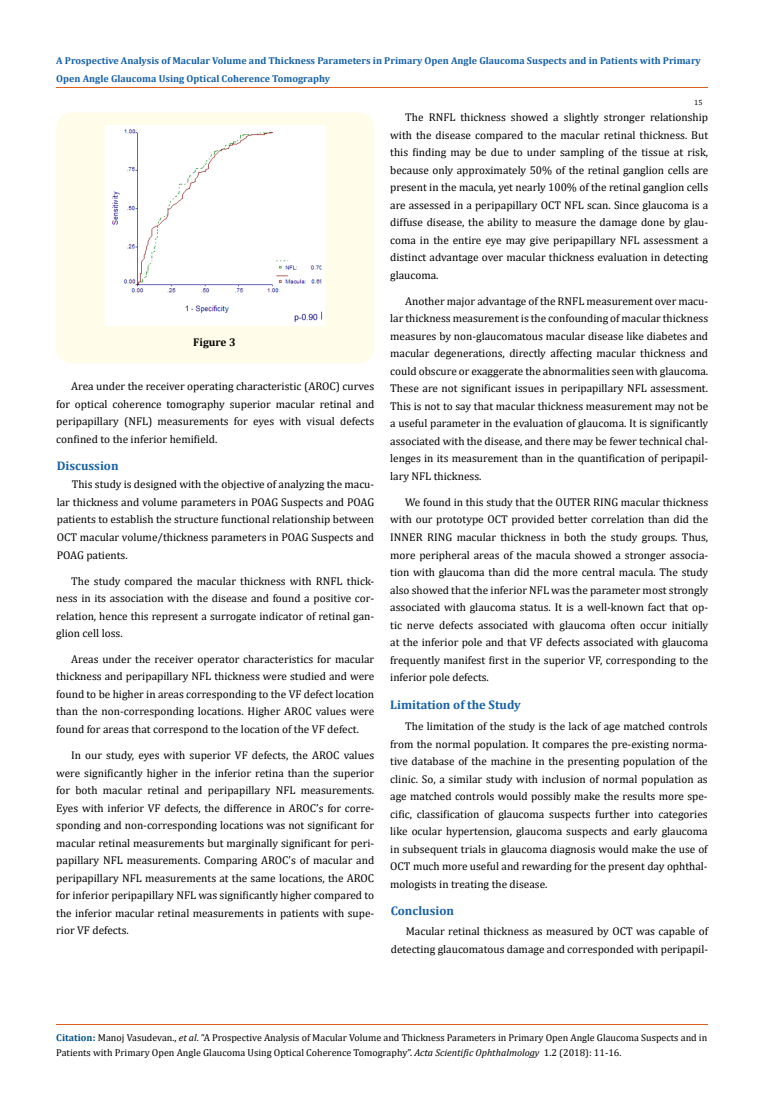
<style>
.page{position:relative;width:764px;height:1112px;background:#fff}
.page>*{position:absolute;margin:0;border:0;box-sizing:border-box;transform-origin:0 0}
.t1{font:700 12.5px "Cambria";color:#1560a6}
.t2{font:11.25px/17.5px "Cambria";color:#000;text-align:justify}
.t3{font:700 11.25px "Cambria";color:#000}
.t4{font:10px/15px "Cambria";color:#000}
.t5{font:700 10px/17.5px "Cambria";color:#1560a6}
.t6{font:7.5px "Cambria";color:#000}
.s1{font-weight:700;color:#035089}
.s2{font-style:italic}
</style>
<div class="page">
<div style="left:56px;top:112px;width:318px;height:251px;background:#fffde9;border-radius:15px"></div>
<div style="left:106px;top:126px;width:218px;height:199px;background:#fff"></div>
<hr style="left:56px;top:87px;width:652px;height:1px;background:#e05d1a">
<hr style="left:56px;top:1023px;width:652px;height:1px;background:#e05d1a">
<p class="t5" style="left:56px;top:52px;width:646px">A Prospective Analysis of Macular Volume and Thickness Parameters in Primary Open Angle Glaucoma Suspects and in Patients with Primary<br>Open Angle Glaucoma Using Optical Coherence Tomography</p>
<p class="t3" style="left:193px;top:334px;width:44px">Figure 3</p>
<p class="t2" style="left:56px;top:377px;width:319px;text-indent:15px">Area under the receiver operating characteristic (AROC) curves for optical coherence tomography superior macular retinal and peripapillary (NFL) measurements for eyes with visual defects confined to the inferior hemifield.</p>
<p class="t1" style="left:57px;top:457px;width:63px">Discussion</p>
<p class="t2" style="left:57px;top:475px;width:319px;text-indent:15px">This study is designed with the objective of analyzing the macu&shy;lar thickness and volume parameters in POAG Suspects and POAG patients to establish the structure functional relationship between OCT macular volume/thickness parameters in POAG Suspects and POAG patients.</p>
<p class="t2" style="left:56px;top:572px;width:319px;text-indent:15px">The study compared the macular thickness with RNFL thick&shy;ness in its association with the disease and found a positive cor&shy;relation, hence this represent a surrogate indicator of retinal gan&shy;glion cell loss.</p>
<p class="t2" style="left:56px;top:650px;width:319px;text-indent:15px">Areas under the receiver operator characteristics for macular thickness and peripapillary NFL thickness were studied and were found to be higher in areas corresponding to the VF defect location than the non-corresponding locations. Higher AROC values were found for areas that correspond to the location of the VF defect.</p>
<p class="t2" style="left:56px;top:746px;width:319px;text-indent:15px">In our study, eyes with superior VF defects, the AROC values were significantly higher in the inferior retina than the superior for both macular retinal and peripapillary NFL measurements.<br>Eyes with inferior VF defects, the difference in AROC’s for corre&shy;sponding and non-corresponding locations was not significant for macular retinal measurements but marginally significant for peri&shy;papillary NFL measurements. Comparing AROC’s of macular and peripapillary NFL measurements at the same locations, the AROC for inferior peripapillary NFL was significantly higher compared to the inferior macular retinal measurements in patients with supe&shy;rior VF defects.</p>
<p class="t6" style="left:694px;top:98px;width:10px">15</p>
<p class="t2" style="left:390px;top:109px;width:319px;text-indent:15px">The RNFL thickness showed a slightly stronger relationship with the disease compared to the macular retinal thickness. But this finding may be due to under sampling of the tissue at risk, because only approximately 50% of the retinal ganglion cells are present in the macula, yet nearly 100% of the retinal ganglion cells are assessed in a peripapillary OCT NFL scan. Since glaucoma is a diffuse disease, the ability to measure the damage done by glau&shy;coma in the entire eye may give peripapillary NFL assessment a distinct advantage over macular thickness evaluation in detecting glaucoma.</p>
<p class="t2" style="left:390px;top:292px;width:319px;text-indent:15px">Another major advantage of the RNFL measurement over macu&shy;lar thickness measurement is the confounding of macular thickness measures by non-glaucomatous macular disease like diabetes and macular degenerations, directly affecting macular thickness and could obscure or exaggerate the abnormalities seen with glaucoma.<br>These are not significant issues in peripapillary NFL assessment.<br>This is not to say that macular thickness measurement may not be a useful parameter in the evaluation of glaucoma. It is significantly associated with the disease, and there may be fewer technical chal&shy;lenges in its measurement than in the quantification of peripapil&shy;lary NFL thickness.</p>
<p class="t2" style="left:390px;top:493px;width:319px;text-indent:15px">We found in this study that the OUTER RING macular thickness with our prototype OCT provided better correlation than did the INNER RING macular thickness in both the study groups. Thus, more peripheral areas of the macula showed a stronger associa&shy;tion with glaucoma than did the more central macula. The study also showed that the inferior NFL was the parameter most strongly associated with glaucoma status. It is a well-known fact that op&shy;tic nerve defects associated with glaucoma often occur initially at the inferior pole and that VF defects associated with glaucoma frequently manifest first in the superior VF, corresponding to the inferior pole defects.</p>
<p class="t1" style="left:390px;top:696px;width:132px">Limitation of the Study</p>
<p class="t2" style="left:390px;top:717px;width:319px;text-indent:15px">The limitation of the study is the lack of age matched controls from the normal population. It compares the pre-existing norma&shy;tive database of the machine in the presenting population of the clinic. So, a similar study with inclusion of normal population as age matched controls would possibly make the results more spe&shy;cific, classification of glaucoma suspects further into categories like ocular hypertension, glaucoma suspects and early glaucoma in subsequent trials in glaucoma diagnosis would make the use of OCT much more useful and rewarding for the present day ophthal&shy;mologists in treating the disease.</p>
<p class="t1" style="left:391px;top:902px;width:65px">Conclusion</p>
<p class="t2" style="left:391px;top:922px;width:319px;text-align:right">Macular retinal thickness as measured by OCT was capable of detecting glaucomatous damage and corresponded with peripapil-</p>
<p class="t4" style="left:56px;top:1029px;width:652px"><span class="s1">Citation:</span> Manoj Vasudevan., <span class="s2">et al</span>. “A Prospective Analysis of Macular Volume and Thickness Parameters in Primary Open Angle Glaucoma Suspects and in<br>Patients with Primary Open Angle Glaucoma Using Optical Coherence Tomography”. <span class="s2">Acta Scientific Ophthalmology</span> 1.2 (2018): 11-16.</p>
</div>
